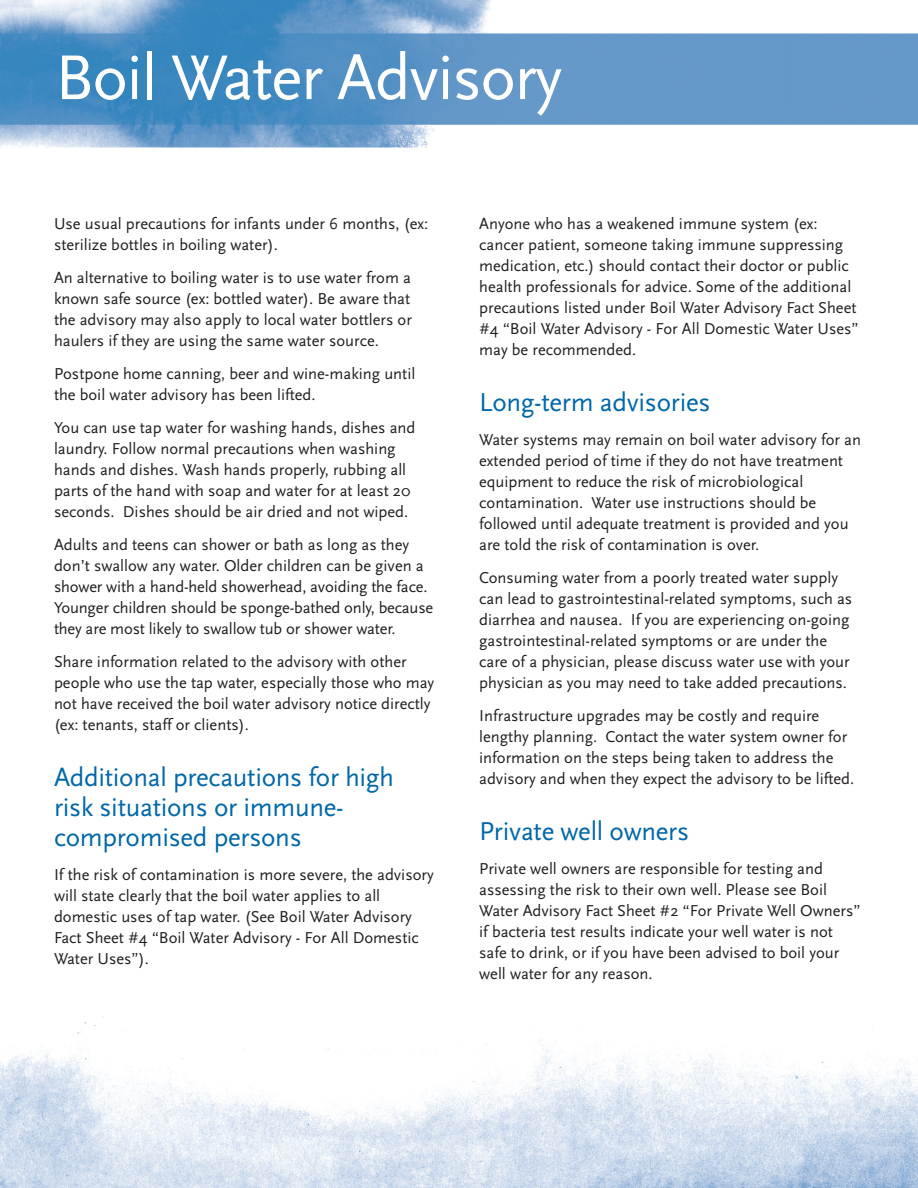
<style>
.page{position:relative;width:918px;height:1188px;background:#fff}
.page>*{position:absolute;margin:0;border:0;box-sizing:border-box;transform-origin:0 0}
.t1{font:66px "Scala Sans";letter-spacing:-.02em;color:#fff}
.t2{font:27px/30px "Scala Sans";letter-spacing:-.01em;color:#0068a9}
.t3{font:16.5px/21px "Scala Sans";color:#231f20}
</style>
<div class="page">
<img style="left:0;top:1016px;width:918px;height:172px">
<img style="left:0;top:0;width:918px;height:148px">
<h1 class="t1" style="left:55px;top:42px;width:509px">Boil Water Advisory</h1>
<p class="t3" style="left:54px;top:214px;width:376px">Use usual precautions for infants under 6 months, (ex: sterilize bottles in boiling water).</p>
<p class="t3" style="left:54px;top:268px;width:359px;text-align:justify">An alternative to boiling water is to use water from a known safe source (ex: bottled water). Be aware that the advisory may also apply to local water bottlers or haulers if they are using the same water source.</p>
<p class="t3" style="left:54px;top:364px;width:363px">Postpone home canning, beer and wine-making until the boil water advisory has been lifted.</p>
<p class="t3" style="left:54px;top:418px;width:363px">You can use tap water for washing hands, dishes and laundry. Follow normal precautions when washing hands and dishes. Wash hands properly, rubbing all parts of the hand with soap and water for at least 20 seconds. Dishes should be air dried and not wiped.</p>
<p class="t3" style="left:54px;top:535px;width:381px">Adults and teens can shower or bath as long as they don’t swallow any water. Older children can be given a shower with a hand-held showerhead, avoiding the face.<br>Younger children should be sponge-bathed only, because they are most likely to swallow tub or shower water.</p>
<p class="t3" style="left:54px;top:652px;width:382px">Share information related to the advisory with other people who use the tap water, especially those who may not have received the boil water advisory notice directly (ex: tenants, staff or clients).</p>
<h2 class="t2" style="left:54px;top:762px;width:341px">Additional precautions for high risk situations or immune&shy;compromised persons</h2>
<p class="t3" style="left:54px;top:865px;width:381px">If the risk of contamination is more severe, the advisory will state clearly that the boil water applies to all domestic uses of tap water. (See Boil Water Advisory Fact Sheet #4 “Boil Water Advisory - For All Domestic Water Uses”).</p>
<p class="t3" style="left:479px;top:214px;width:381px">Anyone who has a weakened immune system (ex: cancer patient, someone taking immune suppressing medication, etc.) should contact their doctor or public health professionals for advice. Some of the additional precautions listed under Boil Water Advisory Fact Sheet #4 “Boil Water Advisory - For All Domestic Water Uses” may be recommended.</p>
<h2 class="t2" style="left:479px;top:387px;width:233px">Long-term advisories</h2>
<p class="t3" style="left:479px;top:430px;width:383px">Water systems may remain on boil water advisory for an extended period of time if they do not have treatment equipment to reduce the risk of microbiological contamination. Water use instructions should be followed until adequate treatment is provided and you are told the risk of contamination is over.</p>
<p class="t3" style="left:479px;top:568px;width:375px">Consuming water from a poorly treated water supply can lead to gastrointestinal-related symptoms, such as diarrhea and nausea. If you are experiencing on-going gastrointestinal-related symptoms or are under the care of a physician, please discuss water use with your physician as you may need to take added precautions.</p>
<p class="t3" style="left:479px;top:706px;width:377px">Infrastructure upgrades may be costly and require lengthy planning. Contact the water system owner for information on the steps being taken to address the advisory and when they expect the advisory to be lifted.</p>
<h2 class="t2" style="left:479px;top:816px;width:211px">Private well owners</h2>
<p class="t3" style="left:479px;top:859px;width:383px">Private well owners are responsible for testing and assessing the risk to their own well. Please see Boil Water Advisory Fact Sheet #2 “For Private Well Owners” if bacteria test results indicate your well water is not safe to drink, or if you have been advised to boil your well water for any reason.</p>
</div>
